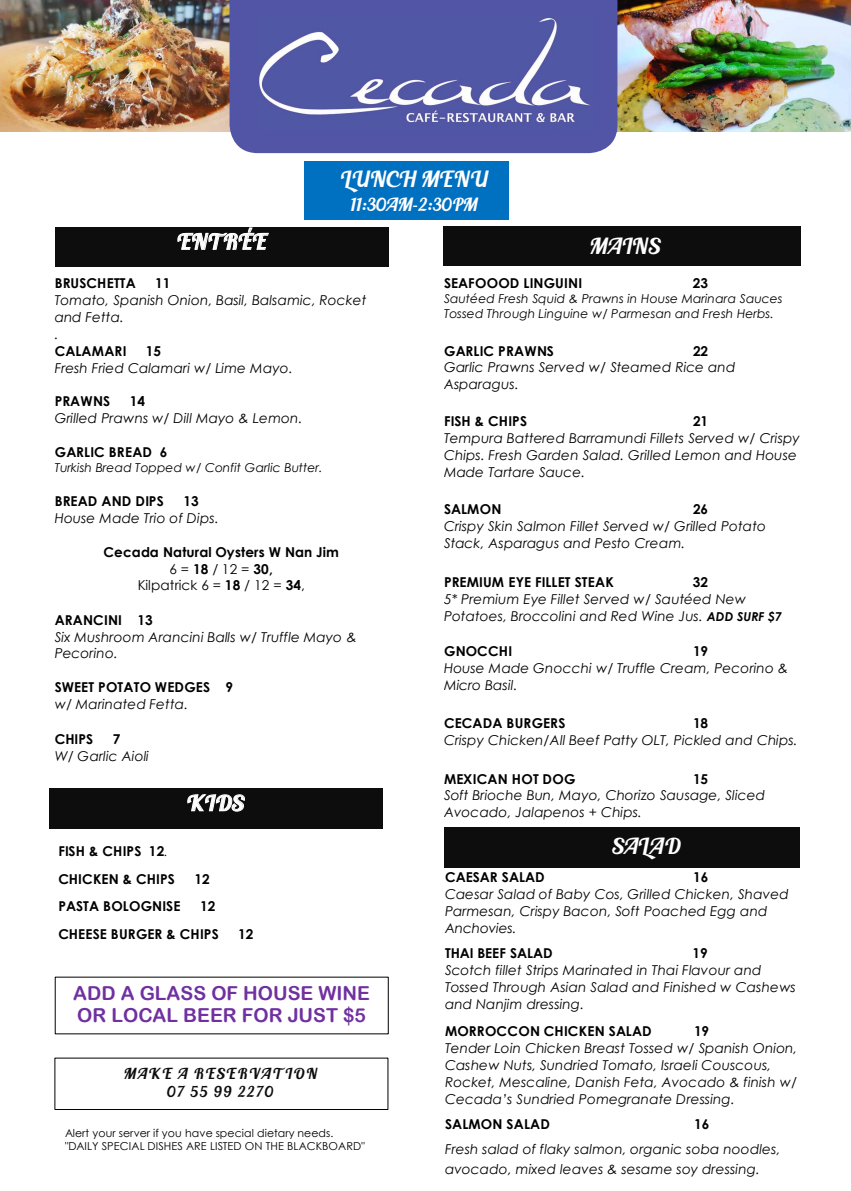
<style>
.page{position:relative;width:851px;height:1191px;background:#fff}
.page>*{position:absolute;margin:0;border:0;box-sizing:border-box;transform-origin:0 0}
.t1{font:21.9px "Blenda Script";letter-spacing:.005em;color:#fff}
.t2{font:21.3px "Blenda Script";letter-spacing:.005em;color:#fff}
.t3{font:19.25px/21.9px "Arial Rounded MT Bold";color:#7030a0}
.t4{font:17.9px "Blenda Script";color:#fff}
.t5{font:14.95px/18.6px "Blenda Script";letter-spacing:.1em;color:#0d0d0d;text-align:center}
.t6{font:italic 13.6px/16.9px "Century Gothic";letter-spacing:.005em;color:#000}
.t7{font:700 13.6px/16.9px "Century Gothic";letter-spacing:.005em;color:#000;text-align:center}
.t8{font:italic 12.25px/15.2px "Century Gothic";color:#000}
.t9{font:10.95px/13.2px "Century Gothic";letter-spacing:.01em;color:#000}
.s1{font-weight:400}
.s2{font-weight:400;font-style:italic;font-size:12.25px}
.s3{font-weight:700;font-size:12.25px}
</style>
<div class="page">
<div style="left:443px;top:226px;width:358px;height:40px;background:#0d0d0d"></div>
<div style="left:55px;top:227px;width:333px;height:40px;background:#0d0d0d"></div>
<svg style="left:177px;top:227px;width:92px;height:23px;background:#4c4c4c"></svg>
<div style="left:49px;top:789px;width:333px;height:40px;background:#0d0d0d"></div>
<svg style="left:187px;top:793px;width:58px;height:36px;background:#343434"></svg>
<div style="left:304px;top:161px;width:204px;height:58px;background:#0070c0"></div>
<div style="left:54px;top:1057px;width:334px;height:53px;border:1px solid #000"></div>
<img style="left:55px;top:1063px;width:333px;height:41px">
<div style="left:444px;top:827px;width:355px;height:40px;background:#0d0d0d"></div>
<img style="left:55px;top:982px;width:333px;height:46px">
<img style="left:0;top:0;width:229px;height:132px">
<img style="left:617px;top:0;width:233px;height:132px">
<div style="left:229px;top:0;width:388px;height:153px;background:#5255a5"></div>
<img style="left:259px;top:17px;width:333px;height:113px">
<h2 class="t2" style="left:177px;top:228px;width:91px">ENTRÉE</h2>
<h1 class="t1" style="left:340px;top:165px;width:149px">LUNCH MENU</h1>
<h3 class="t4" style="left:350px;top:193px;width:129px">11:30AM-2:30PM</h3>
<h1 class="t1" style="left:589px;top:232px;width:72px">MAINS</h1>
<p class="t7" style="left:55px;top:274px;width:83px">BRUSCHETTA</p>
<p class="t7" style="left:155px;top:274px;width:17px">11</p>
<p class="t6" style="left:55px;top:291px;width:313px">Tomato, Spanish Onion, Basil, Balsamic, Rocket and Fetta.<br>.</p>
<p class="t7" style="left:55px;top:342px;width:73px">CALAMARI</p>
<p class="t7" style="left:146px;top:342px;width:17px">15</p>
<p class="t6" style="left:55px;top:359px;width:239px">Fresh Fried Calamari w/ Lime Mayo.</p>
<p class="t7" style="left:55px;top:392px;width:57px">PRAWNS</p>
<p class="t7" style="left:130px;top:392px;width:17px">14</p>
<p class="t6" style="left:55px;top:409px;width:249px">Grilled Prawns w/ Dill Mayo &amp; Lemon.</p>
<p class="t7" style="left:55px;top:443px;width:114px">GARLIC BREAD 6</p>
<p class="t8" style="left:55px;top:460px;width:269px">Turkish Bread Topped w/ Confit Garlic Butter.</p>
<p class="t7" style="left:55px;top:492px;width:111px">BREAD AND DIPS</p>
<p class="t7" style="left:183px;top:492px;width:17px">13</p>
<p class="t6" style="left:55px;top:510px;width:165px">House Made Trio of Dips.</p>
<p class="t7" style="left:103px;top:542px;width:237px">Cecada Natural Oysters W Nan Jim<br><span class="s1">6 =</span> 18 <span class="s1">/ 12 =</span> 30,<br><span class="s1">Kilpatrick 6 =</span> 18 <span class="s1">/ 12 =</span> 34<span class="s1">,</span></p>
<p class="t7" style="left:55px;top:610px;width:100px">ARANCINI 13</p>
<p class="t6" style="left:55px;top:628px;width:303px">Six Mushroom Arancini Balls w/ Truffle Mayo &amp;<br>Pecorino.</p>
<p class="t7" style="left:55px;top:678px;width:180px">SWEET POTATO WEDGES 9</p>
<p class="t6" style="left:55px;top:695px;width:135px">w/ Marinated Fetta.</p>
<p class="t7" style="left:55px;top:730px;width:40px">CHIPS</p>
<p class="t7" style="left:113px;top:730px;width:9px">7</p>
<p class="t6" style="left:55px;top:747px;width:96px">W/ Garlic Aioli</p>
<p class="t7" style="left:58px;top:836px;width:118px;line-height:28.2px;text-align:left">FISH &amp; CHIPS 12<span class="s2">.<br></span>CHICKEN &amp; CHIPS</p>
<h2 class="t2" style="left:186px;top:789px;width:59px">KIDS</h2>
<p class="t7" style="left:194px;top:869px;width:17px">12</p>
<p class="t7" style="left:58px;top:891px;width:162px;line-height:28.2px;text-align:right">12<br>CHEESE BURGER &amp; CHIPS</p>
<p class="t7" style="left:58px;top:896px;width:124px">PASTA BOLOGNISE</p>
<p class="t7" style="left:238px;top:924px;width:17px">12</p>
<h3 class="t3" style="left:73px;top:982px;width:298px">ADD A GLASS OF HOUSE WINE<br>OR LOCAL BEER FOR JUST $5</h3>
<p class="t5" style="left:124px;top:1065px;width:195px">MAKE A RESERVATION<br>07 55 99 2270</p>
<p class="t9" style="left:65px;top:1125px;width:301px">Alert your server if you have special dietary needs. "DAILY SPECIAL DISHES ARE LISTED ON THE BLACKBOARD"</p>
<p class="t7" style="left:444px;top:274px;width:140px">SEAFOOOD LINGUINI</p>
<p class="t7" style="left:692px;top:274px;width:17px">23</p>
<p class="t8" style="left:444px;top:291px;width:340px">Sautéed Fresh Squid &amp; Prawns in House Marinara Sauces<br>Tossed Through Linguine w/ Parmesan and Fresh Herbs.</p>
<p class="t7" style="left:444px;top:341px;width:111px">GARLIC PRAWNS</p>
<p class="t7" style="left:693px;top:341px;width:17px">22</p>
<p class="t6" style="left:444px;top:359px;width:293px">Garlic Prawns Served w/ Steamed Rice and<br>Asparagus.</p>
<p class="t7" style="left:444px;top:412px;width:85px">FISH &amp; CHIPS</p>
<p class="t7" style="left:693px;top:412px;width:17px">21</p>
<p class="t6" style="left:444px;top:429px;width:357px">Tempura Battered Barramundi Fillets Served w/ Crispy<br>Chips. Fresh Garden Salad. Grilled Lemon and House<br>Made Tartare Sauce.</p>
<p class="t7" style="left:444px;top:500px;width:59px">SALMON</p>
<p class="t7" style="left:693px;top:500px;width:17px">26</p>
<p class="t6" style="left:444px;top:517px;width:323px">Crispy Skin Salmon Fillet Served w/ Grilled Potato<br>Stack, Asparagus and Pesto Cream.</p>
<p class="t7" style="left:444px;top:573px;width:171px">PREMIUM EYE FILLET STEAK</p>
<p class="t7" style="left:692px;top:573px;width:17px">32</p>
<p class="t6" style="left:444px;top:590px;width:339px">5* Premium Eye Fillet Served w/ Sautéed New<br>Potatoes, Broccolini and Red Wine Jus. <span class="s3">ADD SURF $7</span></p>
<p class="t7" style="left:444px;top:642px;width:70px">GNOCCHI</p>
<p class="t7" style="left:693px;top:642px;width:17px">19</p>
<p class="t6" style="left:444px;top:660px;width:345px">House Made Gnocchi w/ Truffle Cream, Pecorino &amp;<br>Micro Basil.</p>
<p class="t7" style="left:444px;top:714px;width:123px">CECADA BURGERS</p>
<p class="t7" style="left:693px;top:714px;width:17px">18</p>
<p class="t6" style="left:444px;top:731px;width:355px">Crispy Chicken/All Beef Patty OLT, Pickled and Chips.</p>
<p class="t7" style="left:444px;top:769px;width:133px">MEXICAN HOT DOG</p>
<p class="t7" style="left:693px;top:769px;width:17px">15</p>
<p class="t6" style="left:444px;top:787px;width:322px">Soft Brioche Bun, Mayo, Chorizo Sausage, Sliced<br>Avocado, Jalapenos + Chips.</p>
<h1 class="t1" style="left:612px;top:832px;width:70px">SALAD</h1>
<p class="t7" style="left:445px;top:868px;width:101px">CAESAR SALAD</p>
<p class="t7" style="left:693px;top:868px;width:17px">16</p>
<p class="t6" style="left:445px;top:885px;width:345px;line-height:17.1px">Caesar Salad of Baby Cos, Grilled Chicken, Shaved<br>Parmesan, Crispy Bacon, Soft Poached Egg and<br>Anchovies.</p>
<p class="t7" style="left:445px;top:944px;width:109px">THAI BEEF SALAD</p>
<p class="t7" style="left:692px;top:944px;width:17px">19</p>
<p class="t6" style="left:445px;top:961px;width:352px;line-height:17.1px">Scotch fillet Strips Marinated in Thai Flavour and<br>Tossed Through Asian Salad and Finished w Cashews and Nanjim dressing.</p>
<p class="t7" style="left:445px;top:1022px;width:208px">MORROCCON CHICKEN SALAD</p>
<p class="t7" style="left:694px;top:1022px;width:17px">19</p>
<p class="t6" style="left:445px;top:1039px;width:354px">Tender Loin Chicken Breast Tossed w/ Spanish Onion, Cashew Nuts, Sundried Tomato, Israeli Couscous, Rocket, Mescaline, Danish Feta, Avocado &amp; finish w/ Cecada’s Sundried Pomegranate Dressing.</p>
<p class="t7" style="left:445px;top:1114px;width:106px">SALMON SALAD</p>
<p class="t7" style="left:694px;top:1114px;width:17px">16</p>
<p class="t6" style="left:445px;top:1139px;width:337px;line-height:19.4px">Fresh salad of flaky salmon, organic soba noodles, avocado, mixed leaves &amp; sesame soy dressing.</p>
</div>
